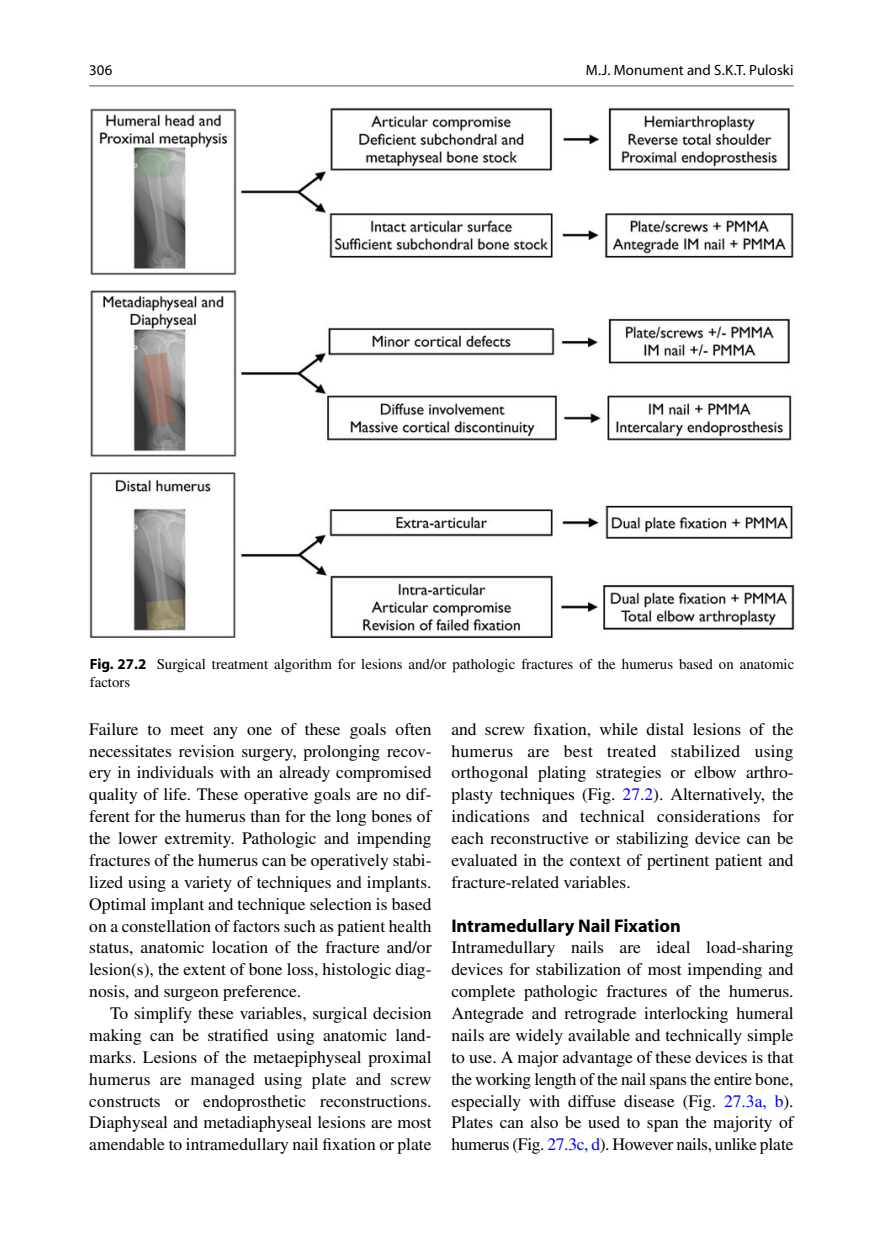
<style>
.page{position:relative;width:883px;height:1260px;background:#fff}
.page>*{position:absolute;margin:0;border:0;box-sizing:border-box;transform-origin:0 0}
.t1{font:700 18.38px "Pmjcqr Myriad";color:#000}
.t2{font:17.5px/21.9px "Tndvlb Times";color:#000;text-align:justify}
.t3{font:14.88px/17.5px "Tndvlb Times";color:#000}
.t4{font:14.88px "Wlftnk Myriad";letter-spacing:.005em;color:#000}
.s1{font-family:"Pmjcqr Myriad";font-weight:700}
.s2{color:#0000fa}
</style>
<div class="page">
<img style="left:90px;top:107px;width:704px;height:531px">
<hr style="left:89px;top:85px;width:705px;height:2px;background:#9c9c9c">
<p class="t4" style="left:89px;top:64px;width:25px">306</p>
<p class="t4" style="left:586px;top:64px;width:209px">M.J. Monument and S.K.T. Puloski</p>
<p class="t3" style="left:90px;top:657px;width:706px"><span class="s1">Fig. 27.2</span> Surgical treatment algorithm for lesions and/or pathologic fractures of the humerus based on anatomic factors</p>
<p class="t2" style="left:89px;top:720px;width:344px">Failure to meet any one of these goals often necessitates revision surgery, prolonging recov&shy;ery in individuals with an already compromised quality of life. These operative goals are no dif&shy;ferent for the humerus than for the long bones of the lower extremity. Pathologic and impending fractures of the humerus can be operatively stabi&shy;lized using a variety of techniques and implants.<br>Optimal implant and technique selection is based on a constellation of factors such as patient health status, anatomic location of the fracture and/or lesion(s), the extent of bone loss, histologic diag&shy;nosis, and surgeon preference.</p>
<p class="t2" style="left:89px;top:1004px;width:344px;text-indent:21px">To simplify these variables, surgical decision making can be stratified using anatomic land&shy;marks. Lesions of the metaepiphyseal proximal humerus are managed using plate and screw constructs or endoprosthetic reconstructions.<br>Diaphyseal and meta diaphyseal lesions are most amendable to intramedullary nail fixation or plate</p>
<p class="t2" style="left:451px;top:720px;width:344px">and screw fixation, while distal lesions of the humerus are best treated stabilized using orthogonal plating strategies or elbow arthro&shy;plasty techniques (Fig. <span class="s2">27.2</span> ). Alternatively, the indications and technical considerations for each reconstructive or stabilizing device can be evaluated in the context of pertinent patient and fracture-related variables.</p>
<p class="t1" style="left:451px;top:919px;width:231px">Intramedullary Nail Fixation</p>
<p class="t2" style="left:451px;top:938px;width:344px">Intramedullary nails are ideal load-sharing devices for stabilization of most impending and complete pathologic fractures of the humerus.<br>Antegrade and retrograde interlocking humeral nails are widely available and technically simple to use. A major advantage of these devices is that the working length of the nail spans the entire bone, especially with diffuse disease (Fig. <span class="s2">27.3a, b</span> ).<br>Plates can also be used to span the majority of humerus (Fig. <span class="s2">27.3c, d</span> ). However nails, unlike plate</p>
</div>
